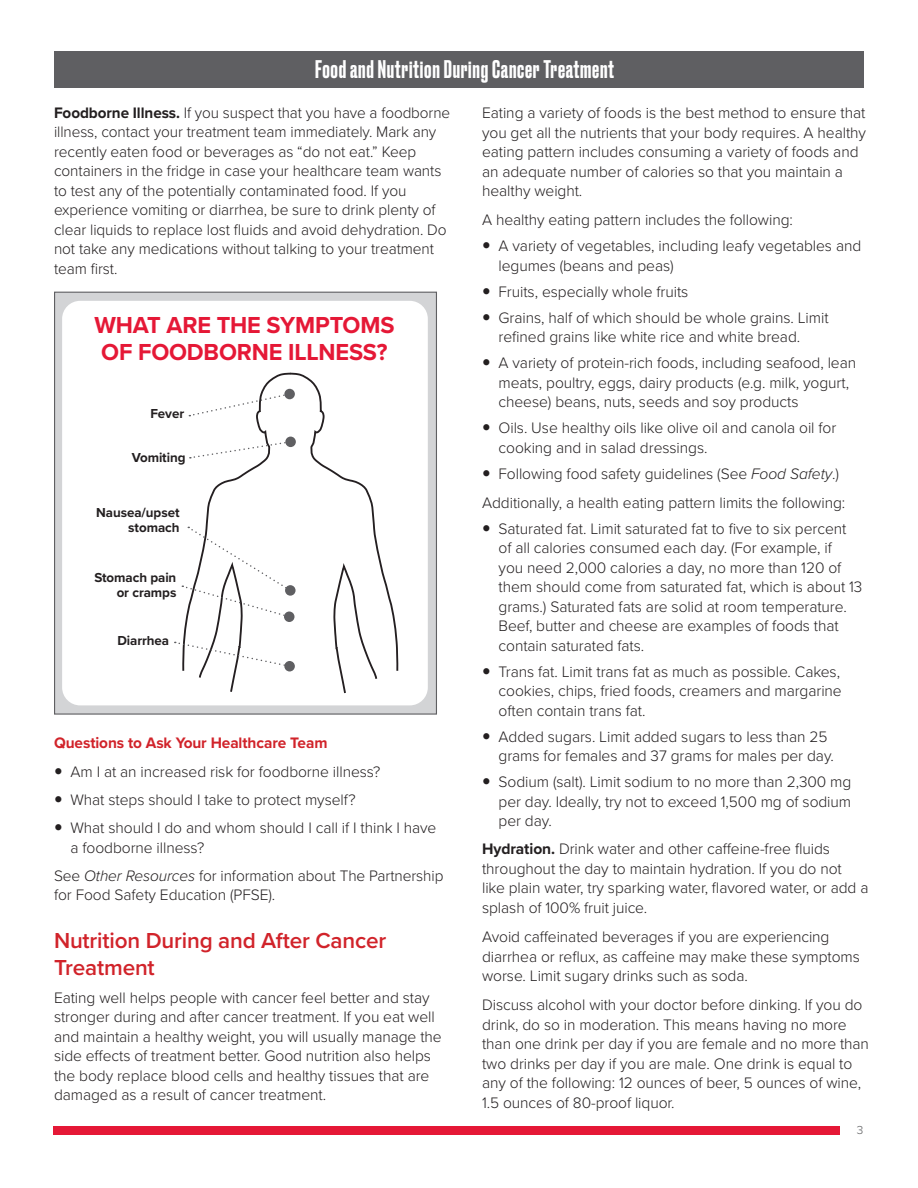
<style>
.page{position:relative;width:918px;height:1188px;background:#fff}
.page>*{position:absolute;margin:0;border:0;box-sizing:border-box;transform-origin:0 0}
.t1{font:500 24px "Druk";letter-spacing:.03em;color:#fff}
.t2{font:700 24px/27px "Proxima Nova";letter-spacing:-.01em;color:#e51836}
._1_Para_Head_Semibol{font:600 22.5px/27px "Proxima Nova";letter-spacing:-.005em;color:#d1232a}
._2_Body_Copy{font:300 15.75px/19.5px "Proxima Nova";letter-spacing:-.005em;color:#231f20}
._5_Red_Secondary_Hea{font:700 15.75px "Proxima Nova";letter-spacing:-.005em;color:#d1232a}
._2_Body_Copy-2{font:700 13.5px/15px "Proxima Nova";letter-spacing:-.005em;color:#231f20;text-align:right}
.t3{font:300 12px "Proxima Nova";color:#57585a}
.s1{font-weight:700}
.s2{font-style:italic}
</style>
<div class="page">
<div style="left:54px;top:51px;width:810px;height:37px;background:#5f5f62"></div>
<div style="left:53px;top:1126px;width:786px;height:8px;background:#e51836"></div>
<div style="left:54px;top:292px;width:383px;height:423px;background:#d3d4d6;border:1px solid #5f5f62"></div>
<div style="left:62px;top:301px;width:366px;height:404px;background:#fff;border-radius:18px"></div>
<svg style="left:175px;top:372px;width:224px;height:322px"></svg>
<div style="left:284px;top:661px;width:11px;height:10px;background:#5f5f62;border-radius:50%"></div>
<h1 class="t1" style="left:315px;top:53px;width:301px">Food and Nutrition During Cancer Treatment</h1>
<p class="_2_Body_Copy" style="left:54px;top:102px;width:398px"><span class="s1">Foodborne Illness.</span> If you suspect that you have a foodborne illness, contact your treatment team immediately. Mark any recently eaten food or beverages as “do not eat.” Keep containers in the fridge in case your healthcare team wants to test any of the potentially contaminated food. If you experience vomiting or diarrhea, be sure to drink plenty of clear liquids to replace lost fluids and avoid dehydration. Do not take any medications without talking to your treatment team first.</p>
<p class="_2_Body_Copy" style="left:482px;top:102px;width:385px">Eating a variety of foods is the best method to ensure that you get all the nutrients that your body requires. A healthy eating pattern includes consuming a variety of foods and an adequate number of calories so that you maintain a healthy weight.</p>
<p class="_2_Body_Copy" style="left:482px;top:209px;width:312px">A healthy eating pattern includes the following:</p>
<p class="_2_Body_Copy" style="left:499px;top:235px;width:364px">A variety of vegetables, including leafy vegetables and legumes (beans and peas)</p>
<p class="_2_Body_Copy" style="left:499px;top:281px;width:191px">Fruits, especially whole fruits</p>
<p class="_2_Body_Copy" style="left:499px;top:307px;width:332px">Grains, half of which should be whole grains. Limit refined grains like white rice and white bread.</p>
<p class="_2_Body_Copy" style="left:499px;top:352px;width:359px">A variety of protein-rich foods, including seafood, lean meats, poultry, eggs, dairy products (e.g. milk, yogurt, cheese) beans, nuts, seeds and soy products</p>
<p class="_2_Body_Copy" style="left:499px;top:417px;width:339px">Oils. Use healthy oils like olive oil and canola oil for cooking and in salad dressings.</p>
<p class="_2_Body_Copy" style="left:499px;top:463px;width:342px">Following food safety guidelines (See <span class="s2">Food Safety</span>.)</p>
<p class="_2_Body_Copy" style="left:482px;top:492px;width:365px">Additionally, a health eating pattern limits the following:</p>
<p class="_2_Body_Copy" style="left:499px;top:518px;width:365px">Saturated fat. Limit saturated fat to five to six percent of all calories consumed each day. (For example, if<br>you need 2,000 calories a day, no more than 120 of them should come from saturated fat, which is about 13 grams.) Saturated fats are solid at room temperature.<br>Beef, butter and cheese are examples of foods that contain saturated fats.</p>
<p class="_2_Body_Copy" style="left:499px;top:661px;width:345px;text-align:justify">Trans fat. Limit trans fat as much as possible. Cakes, cookies, chips, fried foods, creamers and margarine often contain trans fat.</p>
<p class="_2_Body_Copy" style="left:499px;top:726px;width:337px">Added sugars. Limit added sugars to less than 25 grams for females and 37 grams for males per day.</p>
<p class="_2_Body_Copy" style="left:499px;top:771px;width:354px;text-align:justify">Sodium (salt). Limit sodium to no more than 2,300 mg per day. Ideally, try not to exceed 1,500 mg of sodium per day.</p>
<p class="_2_Body_Copy" style="left:482px;top:839px;width:388px"><span class="s1">Hydration.</span> Drink water and other caffeine-free fluids throughout the day to maintain hydration. If you do not like plain water, try sparking water, flavored water, or add a splash of 100% fruit juice.</p>
<p class="_2_Body_Copy" style="left:482px;top:926px;width:379px">Avoid caffeinated beverages if you are experiencing diarrhea or reflux, as caffeine may make these symptoms worse. Limit sugary drinks such as soda.</p>
<p class="_2_Body_Copy" style="left:482px;top:995px;width:388px">Discuss alcohol with your doctor before dinking. If you do drink, do so in moderation. This means having no more than one drink per day if you are female and no more than two drinks per day if you are male. One drink is equal to any of the following: 12 ounces of beer, 5 ounces of wine, 1.5 ounces of 80-proof liquor.</p>
<p class="t2" style="left:94px;top:311px;width:302px">WHAT ARE THE SYMPTOMS<br>OF FOODBORNE ILLNESS?</p>
<p class="_2_Body_Copy-2" style="left:150px;top:405px;width:35px">Fever</p>
<p class="_2_Body_Copy-2" style="left:132px;top:450px;width:55px">Vomiting</p>
<p class="_2_Body_Copy-2" style="left:96px;top:505px;width:85px">Nausea/upset stomach</p>
<p class="_2_Body_Copy-2" style="left:94px;top:570px;width:84px">Stomach pain or cramps</p>
<p class="_2_Body_Copy-2" style="left:117px;top:632px;width:53px">Diarrhea</p>
<p class="_5_Red_Secondary_Hea" style="left:54px;top:731px;width:275px">Questions to Ask Your Healthcare Team</p>
<p class="_2_Body_Copy" style="left:70px;top:761px;width:312px">Am I at an increased risk for foodborne illness?</p>
<p class="_2_Body_Copy" style="left:70px;top:789px;width:287px">What steps should I take to protect myself?</p>
<p class="_2_Body_Copy" style="left:70px;top:817px;width:367px">What should I do and whom should I call if I think I have a foodborne illness?</p>
<p class="_2_Body_Copy" style="left:54px;top:865px;width:391px">See <span class="s2">Other Resources</span> for information about The Partnership for Food Safety Education (PFSE).</p>
<p class="_1_Para_Head_Semibol" style="left:54px;top:926px;width:334px">Nutrition During and After Cancer<br>Treatment</p>
<p class="_2_Body_Copy" style="left:54px;top:987px;width:389px">Eating well helps people with cancer feel better and stay stronger during and after cancer treatment. If you eat well and maintain a healthy weight, you will usually manage the side effects of treatment better. Good nutrition also helps the body replace blood cells and healthy tissues that are damaged as a result of cancer treatment.</p>
<p class="t3" style="left:857px;top:1121px;width:8px">3</p>
</div>
